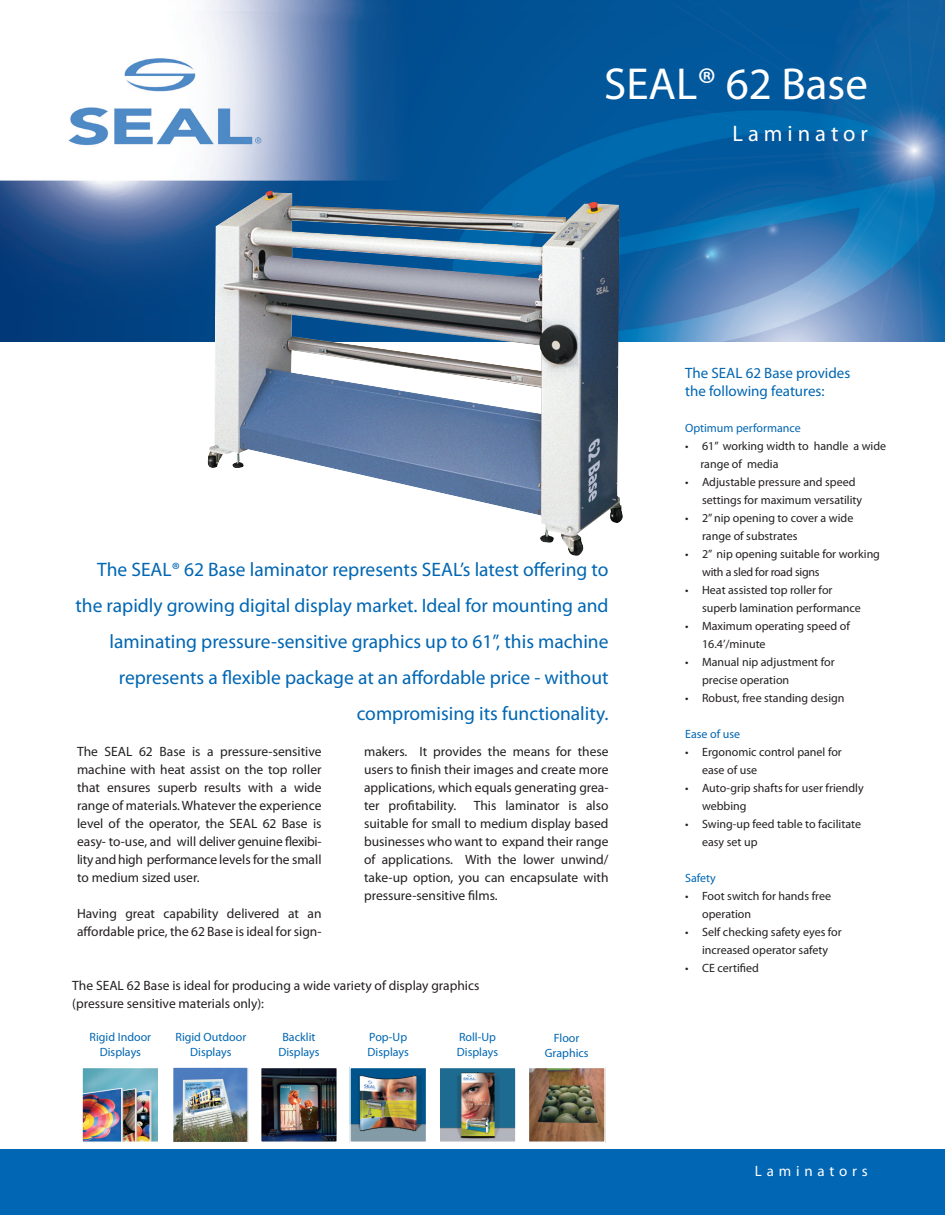
<style>
.page{position:relative;width:945px;height:1215px;background:#fff}
.page>*{position:absolute;margin:0;border:0;box-sizing:border-box;transform-origin:0 0}
.t1{font:45px "Myriad Pro";color:#fff}
.Subkopje_voorzijde{font:22.5px "Myriad Pro";letter-spacing:.22em;color:#fff}
.t2{font:19.5px/36px "Myriad Pro";color:#0166b3;text-align:right}
.t3{font:15px/18px "Myriad Pro";color:#0166b3}
.t4{font:15px "Myriad Pro";letter-spacing:.32em;color:#fff}
.Platte_tekst{font:13.5px/18px "Myriad Pro";color:#231f20;text-align:justify}
.Opsomming{font:12px/18px "Myriad Pro";color:#231f20}
.Tussenkopje{font:12px "Myriad Pro";color:#0166b3}
.Opsomming-2{font:12px "Myriad Pro";color:#0166b3}
</style>
<div class="page">
<div style="left:0;top:1150px;width:945px;height:65px;background:#0166b3"></div>
<img style="left:0;top:0;width:945px;height:342px">
<img style="left:208px;top:190px;width:415px;height:366px">
<img style="left:263px;top:1070px;width:72px;height:70px">
<div style="left:260px;top:1067px;width:78px;height:76px;border:2px solid #fff"></div>
<img style="left:441px;top:1070px;width:73px;height:70px">
<div style="left:438px;top:1067px;width:79px;height:76px;border:2px solid #fff"></div>
<img style="left:175px;top:1069px;width:71px;height:71px">
<div style="left:172px;top:1066px;width:77px;height:77px;border:2px solid #fff"></div>
<img style="left:84px;top:1070px;width:72px;height:70px">
<div style="left:81px;top:1067px;width:78px;height:76px;border:2px solid #fff"></div>
<img style="left:352px;top:1070px;width:72px;height:70px">
<div style="left:349px;top:1067px;width:78px;height:76px;border:2px solid #fff"></div>
<img style="left:531px;top:1070px;width:72px;height:70px">
<div style="left:528px;top:1067px;width:78px;height:76px;border:2px solid #fff"></div>
<p class="t1" style="left:604px;top:56px;width:265px">SEAL® 62 Base</p>
<p class="Subkopje_voorzijde" style="left:733px;top:120px;width:137px">Laminator</p>
<p class="t2" style="left:75px;top:551px;width:535px">The SEAL® 62 Base laminator represents SEAL’s latest offering to the rapidly growing digital display market. Ideal for mounting and laminating pressure-sensitive graphics up to 61”, this machine represents a flexible package at an affordable price - without compromising its functionality.</p>
<p class="Platte_tekst" style="left:77px;top:742px;width:246px">The SEAL 62 Base is a pressure-sensitive machine with heat assist on the top roller that ensures superb results with a wide range of materials. Whatever the experience level of the operator, the SEAL 62 Base is easy- to-use, and will deliver genuine flexibi&shy;lity and high performance levels for the small to medium sized user.</p>
<p class="Platte_tekst" style="left:77px;top:904px;width:246px">Having great capability delivered at an affordable price, the 62 Base is ideal for sign-</p>
<p class="Platte_tekst" style="left:364px;top:742px;width:246px">makers. It provides the means for these users to finish their images and create more applications, which equals generating grea&shy;ter profitability.</p>
<p class="Platte_tekst" style="left:364px;top:796px;width:246px;text-indent:110px">This laminator is also suitable for small to medium display based businesses who want to expand their range of applications. With the lower unwind/ take-up option, you can encapsulate with pressure-sensitive films.</p>
<p class="Platte_tekst" style="left:72px;top:976px;width:409px">The SEAL 62 Base is ideal for producing a wide variety of display graphics</p>
<p class="Platte_tekst" style="left:72px;top:994px;width:193px">(pressure sensitive materials only):</p>
<p class="Tussenkopje" style="left:90px;top:1030px;width:63px">Rigid Indoor</p>
<p class="Tussenkopje" style="left:100px;top:1045px;width:43px">Displays</p>
<p class="Tussenkopje" style="left:175px;top:1030px;width:72px">Rigid Outdoor</p>
<p class="Tussenkopje" style="left:190px;top:1044px;width:43px">Displays</p>
<p class="Tussenkopje" style="left:282px;top:1030px;width:35px">Backlit</p>
<p class="Tussenkopje" style="left:278px;top:1045px;width:43px">Displays</p>
<p class="Tussenkopje" style="left:369px;top:1030px;width:39px">Pop-Up</p>
<p class="Tussenkopje" style="left:368px;top:1045px;width:43px">Displays</p>
<p class="Tussenkopje" style="left:459px;top:1030px;width:39px">Roll-Up</p>
<p class="Tussenkopje" style="left:457px;top:1045px;width:43px">Displays</p>
<p class="Tussenkopje" style="left:554px;top:1030px;width:27px">Floor</p>
<p class="Tussenkopje" style="left:545px;top:1045px;width:45px">Graphics</p>
<p class="t3" style="left:685px;top:364px;width:167px">The SEAL 62 Base provides the following features:</p>
<p class="Tussenkopje" style="left:685px;top:421px;width:117px">Optimum performance</p>
<p class="Opsomming" style="left:700px;top:437px;width:187px;text-indent:-15px">• 61” working width to handle a wide range of media</p>
<p class="Opsomming" style="left:702px;top:473px;width:162px;text-indent:-17px">• Adjustable pressure and speed settings for maximum versatility</p>
<p class="Opsomming" style="left:702px;top:509px;width:153px;text-indent:-17px">• 2” nip opening to cover a wide range of substrates</p>
<p class="Opsomming" style="left:702px;top:545px;width:179px;text-indent:-17px">• 2” nip opening suitable for working with a sled for road signs</p>
<p class="Opsomming" style="left:702px;top:581px;width:160px;text-indent:-17px">• Heat assisted top roller for superb lamination performance</p>
<p class="Opsomming" style="left:685px;top:617px;width:166px">• Maximum operating speed of</p>
<p class="Opsomming" style="left:702px;top:635px;width:65px">16.4’/minute</p>
<p class="Opsomming" style="left:702px;top:653px;width:134px;text-indent:-17px">• Manual nip adjustment for precise operation</p>
<p class="Opsomming" style="left:685px;top:689px;width:161px">• Robust, free standing design</p>
<p class="Opsomming-2" style="left:685px;top:727px;width:57px">Ease of use</p>
<p class="Opsomming" style="left:702px;top:743px;width:141px;text-indent:-17px">• Ergonomic control panel for ease of use</p>
<p class="Opsomming" style="left:702px;top:779px;width:163px;text-indent:-17px">• Auto-grip shafts for user friendly webbing</p>
<p class="Opsomming" style="left:702px;top:815px;width:160px;text-indent:-17px">• Swing-up feed table to facilitate easy set up</p>
<p class="Opsomming-2" style="left:685px;top:871px;width:32px">Safety</p>
<p class="Opsomming" style="left:702px;top:887px;width:130px;text-indent:-17px">• Foot switch for hands free operation</p>
<p class="Opsomming" style="left:685px;top:923px;width:158px;text-align:center">• Self checking safety eyes for increased operator safety</p>
<p class="Opsomming" style="left:685px;top:959px;width:75px">• CE certified</p>
<p class="t4" style="left:755px;top:1162px;width:114px">Laminators</p>
</div>
